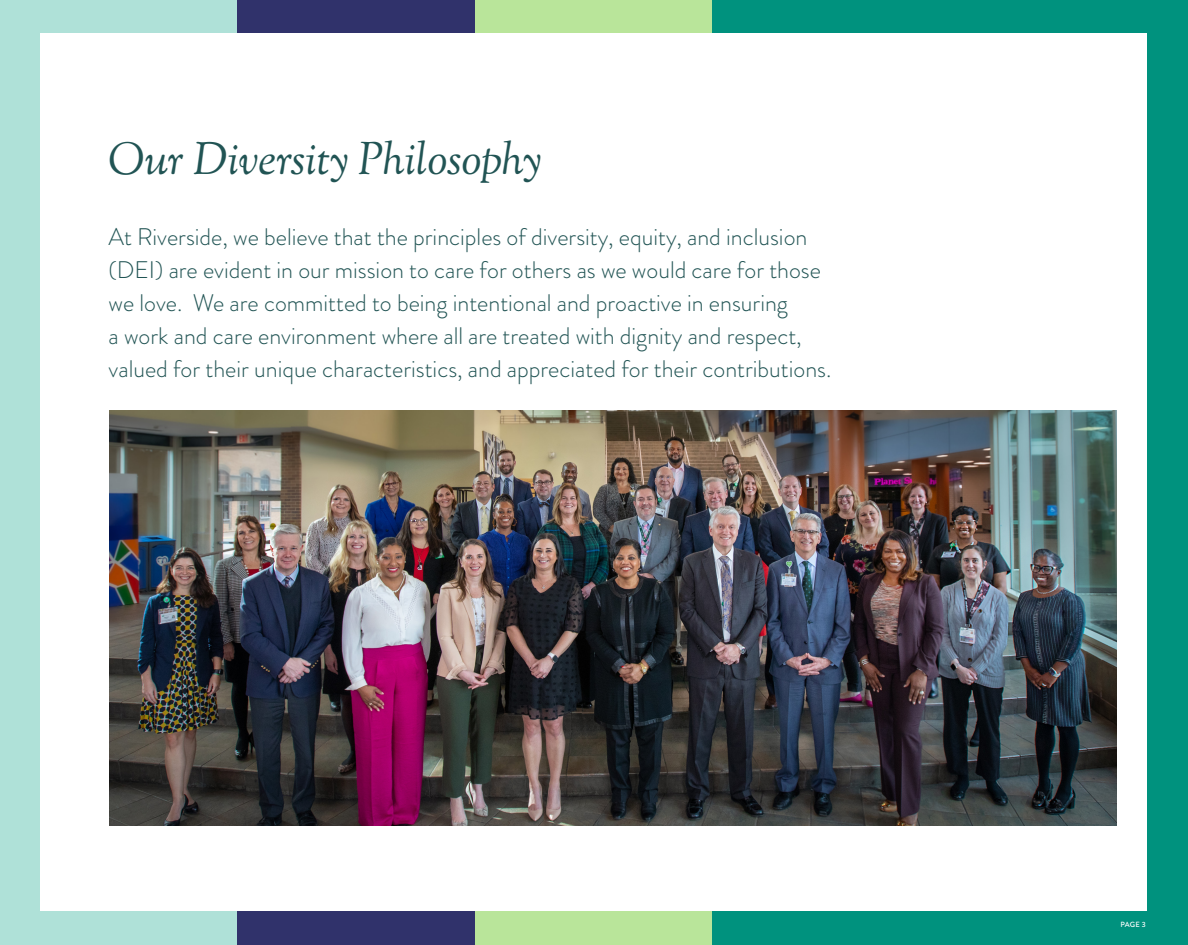
<style>
.page{position:relative;width:1188px;height:945px;background:#fff}
.page>*{position:absolute;margin:0;border:0;box-sizing:border-box;transform-origin:0 0}
.t1{font:italic 45px "Sorts Mill Goudy";color:#215454}
.t2{font:300 24px/33px "Brandon Grotesque";color:#215454}
.t3{font:500 7.5px "Brandon Grotesque";color:#fff}
</style>
<div class="page">
<div style="left:475px;top:708px;width:238px;height:237px;background:#b9e59a"></div>
<div style="left:475px;top:0;width:238px;height:42px;background:#b9e59a"></div>
<div style="left:0;top:708px;width:237px;height:237px;background:#afe1d8"></div>
<div style="left:0;top:0;width:237px;height:813px;background:#afe1d8"></div>
<div style="left:237px;top:708px;width:237px;height:237px;background:#30326b"></div>
<div style="left:237px;top:0;width:237px;height:42px;background:#30326b"></div>
<div style="left:713px;top:6px;width:475px;height:939px;background:#00927e"></div>
<div style="left:713px;top:0;width:475px;height:27px;background:#00927e"></div>
<div style="left:40px;top:34px;width:1108px;height:877px;background:#fff"></div>
<img style="left:110px;top:411px;width:1007px;height:415px">
<p class="t1" style="left:108px;top:131px;width:435px">Our Diversity Philosophy</p>
<p class="t2" style="left:109px;top:221px;width:724px">At Riverside, we believe that the principles of diversity, equity, and inclusion (DEI) are evident in our mission to care for others as we would care for those we love. We are committed to being intentional and proactive in ensuring<br>a work and care environment where all are treated with dignity and respect, valued for their unique characteristics, and appreciated for their contributions.</p>
<p class="t3" style="left:1121px;top:920px;width:27px">PAGE 3</p>
</div>
